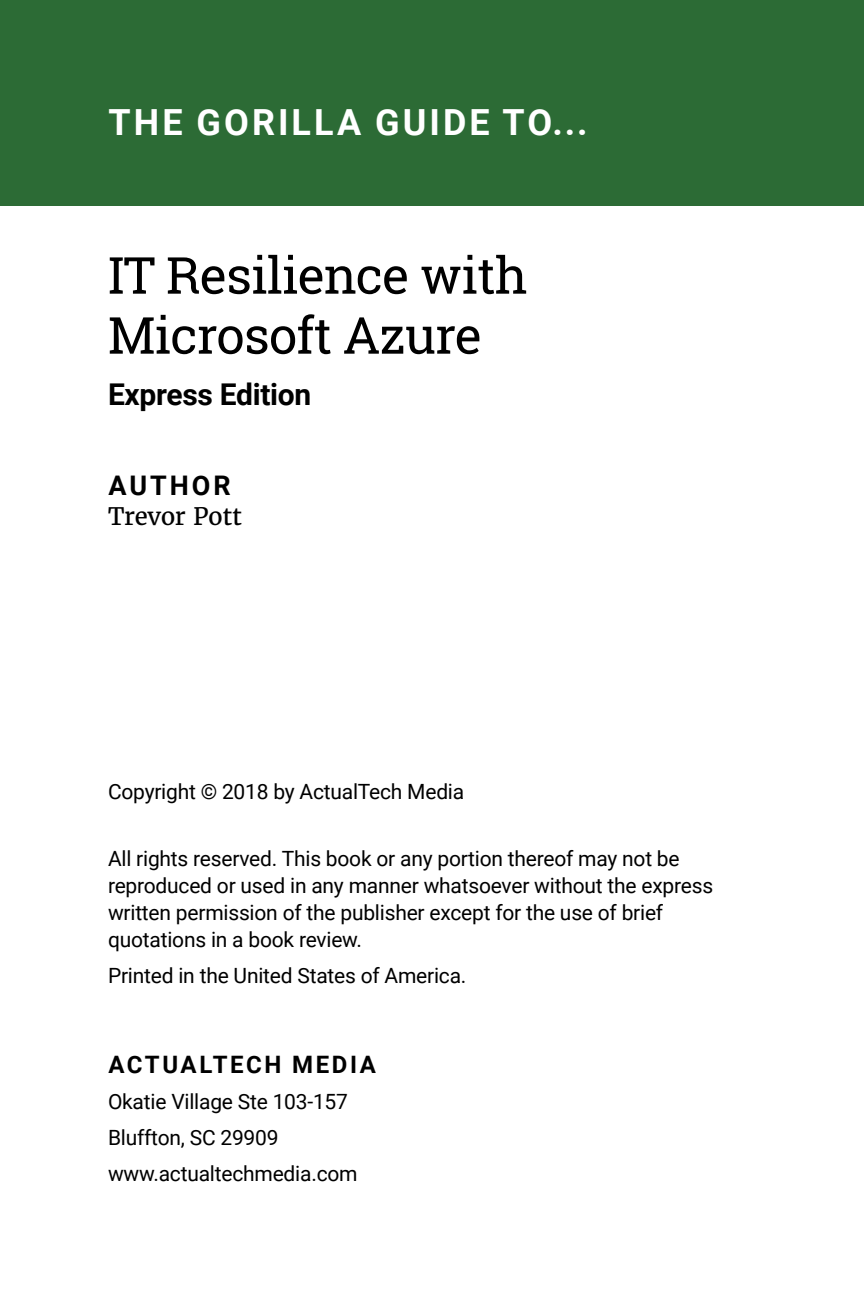
<style>
.page{position:relative;width:864px;height:1296px;background:#fff}
.page>*{position:absolute;margin:0;border:0;box-sizing:border-box;transform-origin:0 0}
.t1{font:51px/60px "Roboto Slab";letter-spacing:-.02em;color:#000}
.Heading_1{font:700 36px "Roboto";letter-spacing:.085em;color:#fff}
.Paragraph_Style_1{font:700 30px "Roboto";letter-spacing:-.01em;color:#000}
.Paragraph_Style_1-2{font:700 27px "Roboto";letter-spacing:.11em;color:#000}
.t2{font:700 24px "Roboto";letter-spacing:.11em;color:#000}
.t3{font:24px "Merriweather";letter-spacing:-.01em;color:#000}
.t4{font:21px/27px "Roboto";letter-spacing:-.01em;color:#000}
</style>
<div class="page">
<div style="left:0;top:0;width:864px;height:205px;background:#2c6b35"></div>
<p class="Heading_1" style="left:109px;top:97px;width:480px">THE GORILLA GUIDE TO...</p>
<p class="t1" style="left:108px;top:245px;width:421px">IT Resilience with<br>Microsoft Azure</p>
<p class="Paragraph_Style_1" style="left:108px;top:373px;width:205px">Express Edition</p>
<p class="Paragraph_Style_1-2" style="left:108px;top:466px;width:124px">AUTHOR</p>
<p class="t3" style="left:108px;top:501px;width:135px">Trevor Pott</p>
<p class="t4" style="left:108px;top:777px;width:358px">Copyright © 2018 by ActualTech Media</p>
<p class="t4" style="left:108px;top:845px;width:607px">All rights reserved. This book or any portion thereof may not be reproduced or used in any manner whatsoever without the express written permission of the publisher except for the use of brief quotations in a book review.</p>
<p class="t4" style="left:108px;top:962px;width:360px">Printed in the United States of America.</p>
<p class="t2" style="left:108px;top:1048px;width:269px">ACTUALTECH MEDIA</p>
<p class="t4" style="left:108px;top:1088px;width:241px">Okatie Village Ste 103-157</p>
<p class="t4" style="left:108px;top:1124px;width:172px">Bluffton, SC 29909</p>
<p class="t4" style="left:108px;top:1160px;width:251px">www.actualtechmedia.com</p>
</div>
